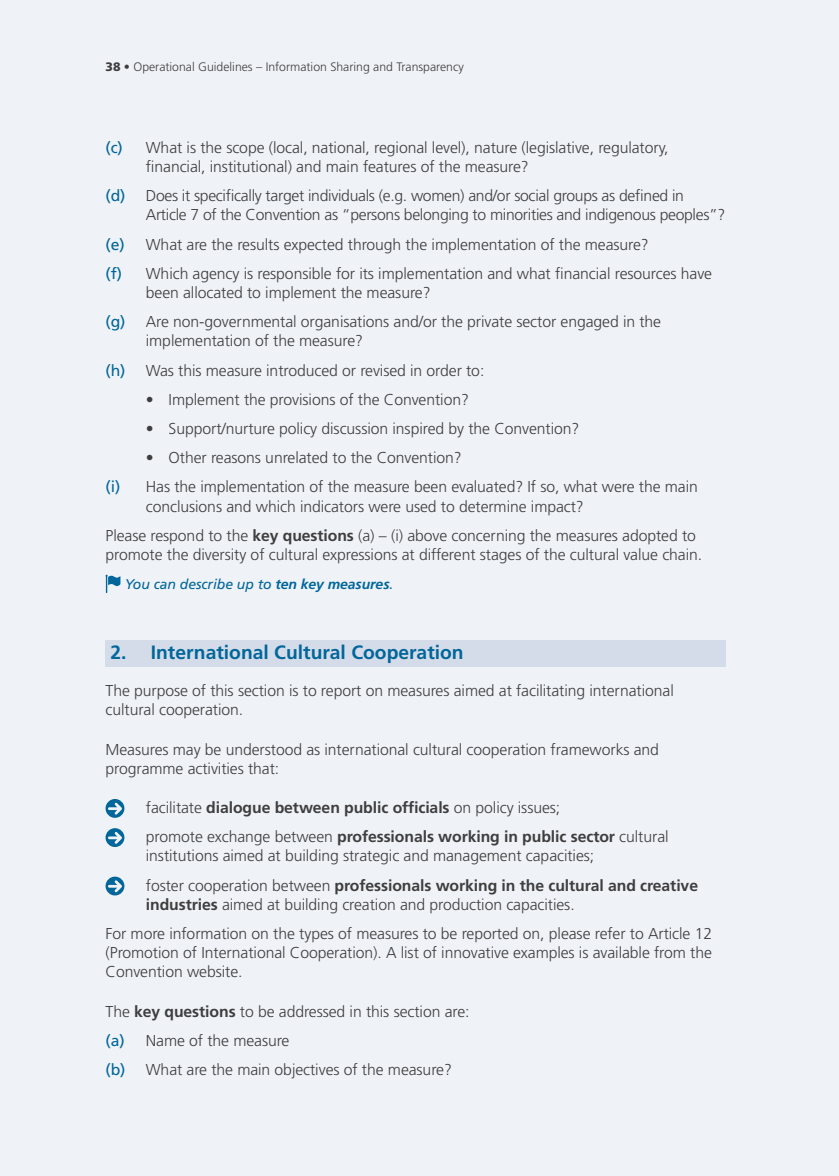
<style>
.page{position:relative;width:839px;height:1176px;background:#fff}
.page>*{position:absolute;margin:0;border:0;box-sizing:border-box;transform-origin:0 0}
.t1{font:700 19.25px "Frutiger LT Std";color:#01669a}
.t2{font:300 15.75px/29.2px "Frutiger LT Std";letter-spacing:-.005em;color:#3e3e3f}
.t3{font:700 15.75px/29.2px "Frutiger LT Std";letter-spacing:-.005em;color:#3e3e3f}
.t4{font:italic 14px "Frutiger LT Std";letter-spacing:-.005em;color:#01669a}
.t5{font:300 12.25px "Frutiger LT Std";color:#3e3e3f}
.s1{font-weight:900}
.s2{font-weight:400;color:#01669a}
.s3{font-weight:700}
.s4{font-weight:300}
</style>
<div class="page">
<div style="left:0;top:0;width:825px;height:1175px;background:#eff2f7"></div>
<svg style="left:105px;top:574px;width:15px;height:19px"></svg>
<div style="left:105px;top:640px;width:621px;height:27px;background:#d5dce9"></div>
<svg style="left:105px;top:799px;width:19px;height:18px"></svg>
<svg style="left:105px;top:828px;width:19px;height:19px"></svg>
<svg style="left:105px;top:876px;width:19px;height:19px"></svg>
<div style="left:825px;top:0;width:13px;height:1175px;background:#eff2f7"></div>
<p class="t5" style="left:105px;top:59px;width:360px"><span class="s1">38</span> • Operational Guidelines – Information Sharing and Transparency</p>
<p class="t2" style="left:146px;top:138px;width:524px;line-height:19.2px;text-indent:-40px"><span class="s2">(c)</span> What is the scope (local, national, regional level), nature (legislative, regulatory, financial, institutional) and main features of the measure?</p>
<p class="t2" style="left:146px;top:186px;width:581px;line-height:19.2px;text-indent:-40px"><span class="s2">(d)</span> Does it specifically target individuals (e.g. women) and/or social groups as defined in<br>Article 7 of the Convention as “persons belonging to minorities and indigenous peoples”?</p>
<p class="t2" style="left:105px;top:230px;width:608px"><span class="s2">(e)</span> What are the results expected through the implementation of the measure?<br><span class="s2">(f)</span> Which agency is responsible for its implementation and what financial resources have</p>
<p class="t2" style="left:105px;top:278px;width:557px;text-indent:40px">been allocated to implement the measure?<br><span class="s2">(g)</span> Are non-governmental organisations and/or the private sector engaged in the</p>
<p class="t2" style="left:105px;top:326px;width:380px;text-indent:40px">implementation of the measure?<br><span class="s2">(h)</span> Was this measure introduced or revised in order to:</p>
<p class="t2" style="left:146px;top:385px;width:324px">• Implement the provisions of the Convention?</p>
<p class="t2" style="left:146px;top:414px;width:435px">• Support/nurture policy discussion inspired by the Convention?</p>
<p class="t2" style="left:105px;top:443px;width:593px;text-indent:40px">• Other reasons unrelated to the Convention?<br><span class="s2">(i)</span> Has the implementation of the measure been evaluated? If so, what were the main</p>
<p class="t2" style="left:105px;top:492px;width:591px;text-indent:40px">conclusions and which indicators were used to determine impact?<br>Please respond to the <span class="s3">key questions</span> (a) – (i) above concerning the measures adopted to</p>
<p class="t2" style="left:105px;top:540px;width:598px">promote the diversity of cultural expressions at different stages of the cultural value chain.</p>
<p class="t4" style="left:125px;top:576px;width:270px">You can describe up to <span class="s3">ten key measures</span>.</p>
<p class="t1" style="left:110px;top:641px;width:354px">2. International Cultural Cooperation</p>
<p class="t2" style="left:105px;top:681px;width:569px;line-height:19.2px">The purpose of this section is to report on measures aimed at facilitating international cultural cooperation.</p>
<p class="t2" style="left:105px;top:739px;width:555px;line-height:19.2px">Measures may be understood as international cultural cooperation frameworks and programme activities that:</p>
<p class="t3" style="left:146px;top:792px;width:524px"><span class="s4">facilitate</span> dialogue between public officials <span class="s4">on policy issues;<br>promote exchange between</span> professionals working in public sector <span class="s4">cultural</span></p>
<p class="t2" style="left:146px;top:841px;width:553px">institutions aimed at building strategic and management capacities;<br>foster cooperation between <span class="s3">professionals working in the cultural and creative</span></p>
<p class="t2" style="left:105px;top:889px;width:608px;text-indent:40px"><span class="s3">industries</span> aimed at building creation and production capacities.<br>For more information on the types of measures to be reported on, please refer to Article 12</p>
<p class="t2" style="left:105px;top:943px;width:607px;line-height:19.2px">(Promotion of International Cooperation). A list of innovative examples is available from the<br>Convention website.</p>
<p class="t2" style="left:105px;top:996px;width:365px">The <span class="s3">key questions</span> to be addressed in this section are: <span class="s2">(a)</span> Name of the measure<br><span class="s2">(b)</span> What are the main objectives of the measure?</p>
</div>
